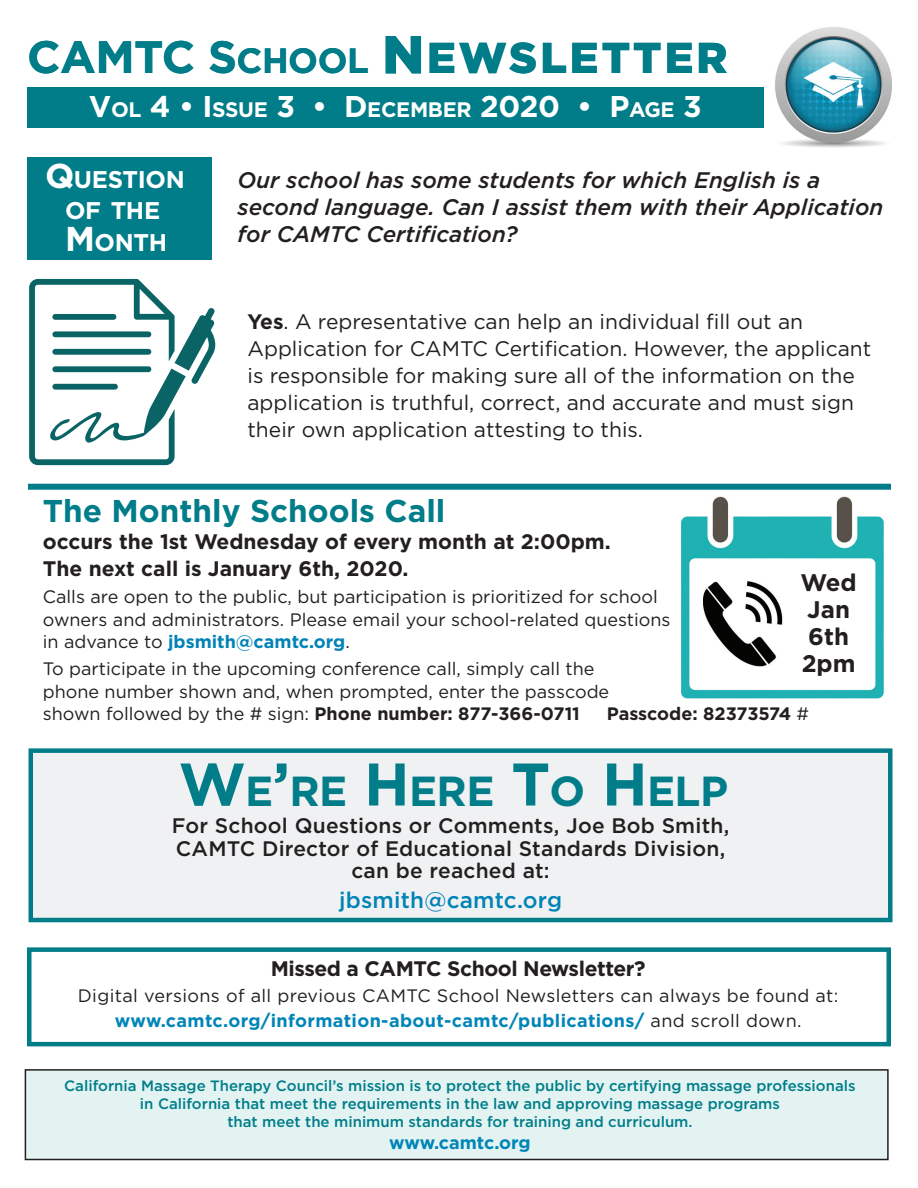
<style>
.page{position:relative;width:918px;height:1188px;background:#fff}
.page>*{position:absolute;margin:0;border:0;box-sizing:border-box;transform-origin:0 0}
.t1{font:900 43.05px "Gotham";letter-spacing:.07em;color:#007d89}
.t2{font:700 42px "Gotham";letter-spacing:-.015em;color:#007d89}
.t3{font:700 31.5px "Gotham";color:#007d89}
.t4{font:700 30px "Gotham";color:#fff}
.t5{font:700 24.15px/31.5px "Gotham";letter-spacing:-.015em;color:#fff;text-align:center}
.t6{font:700 24px/27px "Gotham";color:#231f20}
.t7{font:italic 500 22.5px/27px "Gotham";color:#231f20}
.t8{font:500 22.5px "Gotham";letter-spacing:.01em;color:#0083b6}
.t9{font:21px/27px "Gotham";color:#231f20}
.t10{font:500 21px/22.5px "Gotham";letter-spacing:.01em;color:#231f20;text-align:center}
.t11{font:700 21px/27px "Gotham";color:#231f20}
.t12{font:700 21px "Gotham";letter-spacing:-.015em;color:#fff}
.t13{font:700 21px "Gotham";letter-spacing:-.02em;color:#231f20}
.t14{font:18px/22.5px "Gotham";color:#231f20}
.t15{font:18px/25.5px "Gotham";letter-spacing:.02em;color:#231f20;text-align:center}
.t16{font:700 18px "Gotham";letter-spacing:-.005em;color:#231f20}
.t17{font:700 18px "Gotham";letter-spacing:-.005em;color:#0085b8}
.t18{font:500 15px/18px "Gotham";color:#007d89;text-align:center}
.s1{font-weight:700;font-size:45.3px}
.s2{font-weight:700;font-size:35.1px}
.s3{font-size:53.4px}
.s4{font-size:30px}
.s5{font-size:21px}
.s6{font-size:34.5px}
.s7{font-weight:700}
.s8{font-weight:700;color:#0083b6}
.s9{font-weight:400}
.s10{font-size:60px}
.s11{font-weight:700;color:#0085b8}
</style>
<div class="page">
<img style="left:775px;top:27px;width:117px;height:121px">
<div style="left:27px;top:87px;width:737px;height:40px;background:#007d89"></div>
<div style="left:27px;top:157px;width:185px;height:103px;background:#007d89"></div>
<div style="left:29px;top:748px;width:863px;height:174px;background:#f0f1f2;border:4px solid #007d89"></div>
<img style="left:681px;top:496px;width:203px;height:203px">
<div style="left:787px;top:585px;width:86px;height:74px;background:#fff"></div>
<svg style="left:29px;top:279px;width:186px;height:186px"></svg>
<div style="left:28px;top:484px;width:863px;height:6px;background:#007d89"></div>
<div style="left:27px;top:947px;width:864px;height:99px;border:4px solid #007d89"></div>
<div style="left:25px;top:1070px;width:863px;height:90px;background:#e2f3f2"></div>
<div style="left:25px;top:1069px;width:864px;height:91px;border:2px solid #231f20"></div>
<h1 class="t1" style="left:27px;top:33px;width:702px"><span class="s1">CAMTC S</span><span class="s2">CHOOL</span> <span class="s3">N</span>EWSLETTER</h1>
<p class="t12" style="left:89px;top:97px;width:614px"><span class="s4">V</span>OL <span class="s4">4 • I</span>SSUE <span class="s4">3 • D</span>ECEMBER <span class="s4">2020 • P</span>AGE <span class="s4">3</span></p>
<h3 class="t4" style="left:126px;top:89px;width:539px">V<span class="s5">OL</span> 3 • I<span class="s5">SSUE</span> 2 • J<span class="s5">UNE</span> 2019 • P<span class="s5">AGE</span> 3</h3>
<h3 class="t5" style="left:45px;top:163px;width:141px"><span class="s6">Q</span>UESTION<br>OF THE<br><span class="s6">M</span>ONTH</h3>
<p class="t7" style="left:237px;top:166px;width:647px">Our school has some students for which English is a second language. Can I assist them with their Application for CAMTC Certification?</p>
<p class="t9" style="left:247px;top:308px;width:625px"><span class="s7">Yes</span>. A representative can help an individual fill out an Application for CAMTC Certification. However, the applicant is responsible for making sure all of the information on the application is truthful, correct, and accurate and must sign their own application attesting to this.</p>
<h3 class="t3" style="left:43px;top:493px;width:404px">The Monthly Schools Call</h3>
<p class="t11" style="left:43px;top:528px;width:569px">occurs the 1st Wednesday of every month at 2:00pm.<br>The next call is January 6th, 2020.</p>
<p class="t14" style="left:43px;top:586px;width:629px">Calls are open to the public, but participation is prioritized for school owners and administrators. Please email your school-related questions in advance to <span class="s8">jbsmith@camtc.org</span>.</p>
<p class="t14" style="left:43px;top:658px;width:568px">To participate in the upcoming conference call, simply call the phone number shown and, when prompted, enter the passcode shown followed by the # sign: <span class="s7">Phone number: 877-366-0711</span></p>
<h3 class="t6" style="left:801px;top:568px;width:58px">Wed<br>Jan<br>6th<br>2pm</h3>
<p class="t16" style="left:607px;top:704px;width:204px">Passcode: 82373574 <span class="s9">#</span></p>
<h2 class="t2" style="left:179px;top:766px;width:551px"><span class="s10">W</span>E<span class="s10">’</span>RE <span class="s10">H</span>ERE <span class="s10">T</span>O <span class="s10">H</span>ELP</h2>
<p class="t10" style="left:172px;top:814px;width:559px">For School Questions or Comments, Joe Bob Smith,<br>CAMTC Director of Educational Standards Division, can be reached at:</p>
<p class="t8" style="left:339px;top:888px;width:224px">jbsmith@camtc.org</p>
<p class="t13" style="left:271px;top:957px;width:376px">Missed a CAMTC School Newsletter?</p>
<p class="t15" style="left:78px;top:982px;width:762px">Digital versions of all previous CAMTC School Newsletters can always be found at: <span class="s11">www.camtc.org/information-about-camtc/publications/</span> and scroll down.</p>
<p class="t18" style="left:64px;top:1076px;width:793px">California Massage Therapy Council’s mission is to protect the public by certifying massage professionals in California that meet the requirements in the law and approving massage programs<br>that meet the minimum standards for training and curriculum.</p>
<p class="t17" style="left:389px;top:1132px;width:143px">www.camtc.org</p>
</div>
